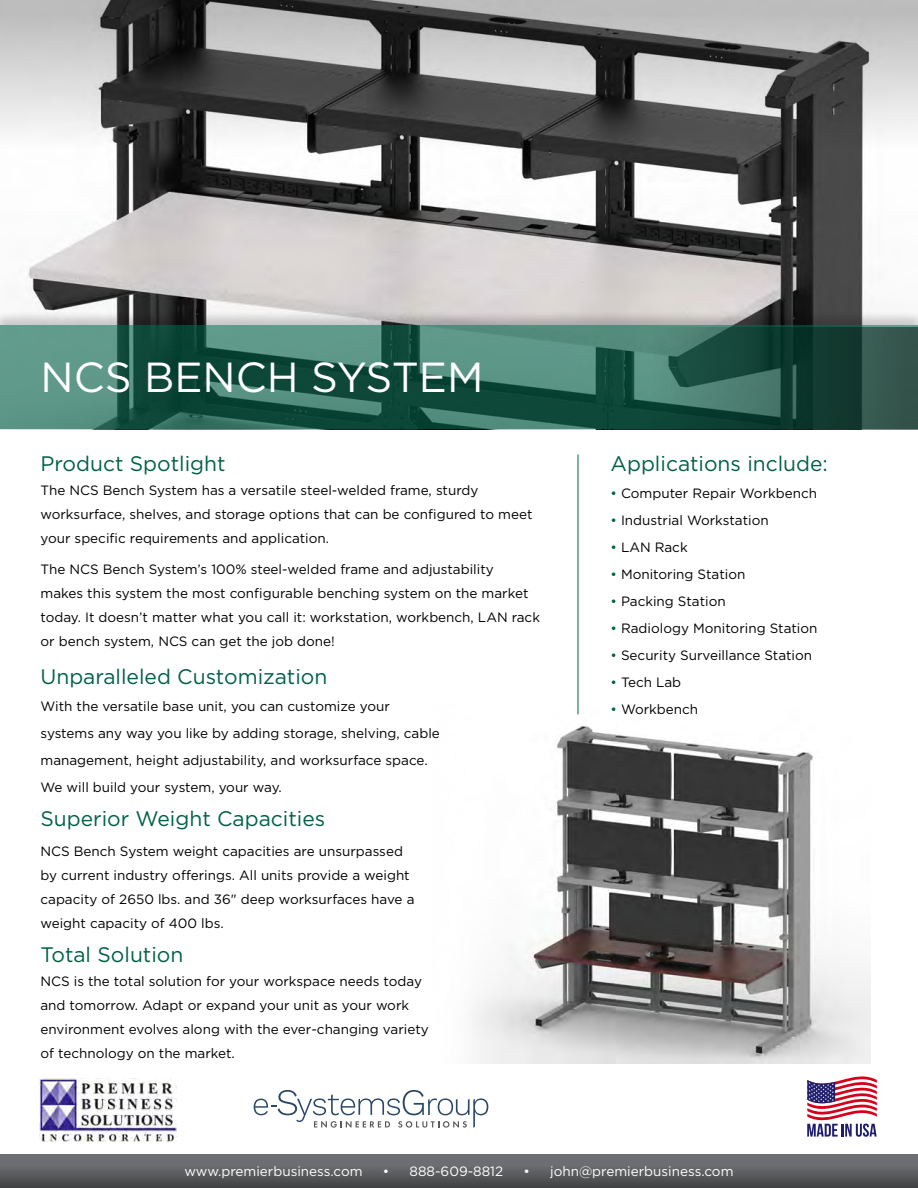
<style>
.page{position:relative;width:918px;height:1188px;background:#fff}
.page>*{position:absolute;margin:0;border:0;box-sizing:border-box;transform-origin:0 0}
.t1{font:42px "Gotham";color:#fff}
.t2{font:21px "Gotham";color:#006047}
.t3{font:13.5px/24px "Gotham";color:#000}
.t4{font:13.5px "Gotham";color:#fff}
.s1{color:#006047}
</style>
<div class="page">
<img style="left:26px;top:168px;width:838px;height:143px">
<img style="left:473px;top:695px;width:398px;height:369px">
<div style="left:0;top:311px;width:918px;height:120px;background:#000;opacity:.31"></div>
<svg style="left:0;top:326px;width:918px;height:103px;background:#366f60"></svg>
<hr style="left:578px;top:455px;width:1px;height:259px;background:#006047">
<svg style="left:616px;top:327px;width:302px;height:102px;background:#275448"></svg>
<svg style="left:0;top:0;width:918px;height:168px;background:#838383"></svg>
<div style="left:0;top:1154px;width:918px;height:34px;background:#6d6e71"></div>
<div style="left:0;top:1162px;width:918px;height:26px;background:linear-gradient(to bottom,#727376,#424345)"></div>
<svg style="left:254px;top:1090px;width:234px;height:38px"></svg>
<svg style="left:807px;top:1076px;width:70px;height:61px"></svg>
<img style="left:40px;top:1079px;width:136px;height:63px">
<h1 class="t1" style="left:40px;top:350px;width:445px">NCS BENCH SYSTEM</h1>
<h2 class="t2" style="left:40px;top:451px;width:187px">Product Spotlight</h2>
<p class="t3" style="left:40px;top:478px;width:494px">The NCS Bench System has a versatile steel-welded frame, sturdy worksurface, shelves, and storage options that can be configured to meet your specific requirements and application.</p>
<p class="t3" style="left:40px;top:557px;width:501px">The NCS Bench System’s 100% steel-welded frame and adjustability<br>makes this system the most configurable benching system on the market today. It doesn’t matter what you call it: workstation, workbench, LAN rack or bench system, NCS can get the job done!</p>
<h2 class="t2" style="left:40px;top:663px;width:288px">Unparalleled Customization</h2>
<p class="t3" style="left:40px;top:692px;width:401px;line-height:27px">With the versatile base unit, you can customize your systems any way you like by adding storage, shelving, cable management, height adjustability, and worksurface space.<br>We will build your system, your way.</p>
<h2 class="t2" style="left:40px;top:805px;width:286px">Superior Weight Capacities</h2>
<p class="t3" style="left:40px;top:839px;width:375px">NCS Bench System weight capacities are unsurpassed by current industry offerings. All units provide a weight capacity of 2650 lbs. and 36" deep worksurfaces have a weight capacity of 400 lbs.</p>
<h2 class="t2" style="left:40px;top:941px;width:144px">Total Solution</h2>
<p class="t3" style="left:40px;top:969px;width:390px">NCS is the total solution for your workspace needs today and tomorrow. Adapt or expand your unit as your work environment evolves along with the ever-changing variety of technology on the market.</p>
<h2 class="t2" style="left:610px;top:451px;width:219px">Applications include:</h2>
<p class="t3" style="left:610px;top:481px;width:208px"><span class="s1">•</span> Computer Repair Workbench</p>
<p class="t3" style="left:610px;top:508px;width:160px"><span class="s1">•</span> Industrial Workstation</p>
<p class="t3" style="left:610px;top:535px;width:79px"><span class="s1">•</span> LAN Rack</p>
<p class="t3" style="left:610px;top:562px;width:136px"><span class="s1">•</span> Monitoring Station</p>
<p class="t3" style="left:610px;top:589px;width:117px"><span class="s1">•</span> Packing Station</p>
<p class="t3" style="left:610px;top:616px;width:209px"><span class="s1">•</span> Radiology Monitoring Station</p>
<p class="t3" style="left:610px;top:643px;width:203px"><span class="s1">•</span> Security Surveillance Station</p>
<p class="t3" style="left:610px;top:670px;width:72px"><span class="s1">•</span> Tech Lab</p>
<p class="t3" style="left:610px;top:697px;width:89px"><span class="s1">•</span> Workbench</p>
<p class="t4" style="left:184px;top:1163px;width:180px">www.premierbusiness.com</p>
<p class="t4" style="left:383px;top:1163px;width:122px">• 888-609-8812</p>
<p class="t4" style="left:523px;top:1163px;width:212px">• john@premierbusiness.com</p>
</div>
